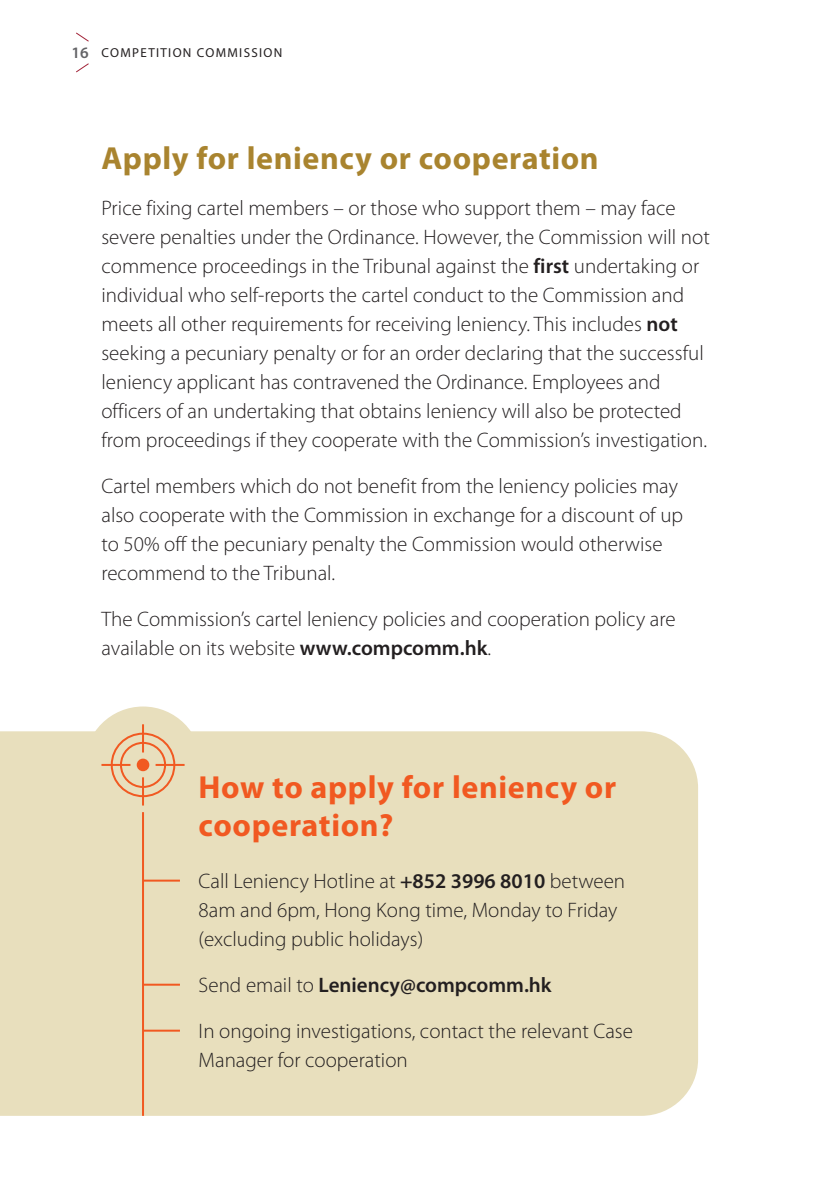
<style>
.page{position:relative;width:840px;height:1191px;background:#fff}
.page>*{position:absolute;margin:0;border:0;box-sizing:border-box;transform-origin:0 0}
.t1{font:700 32px/38px "Myriad Pro";letter-spacing:.02em;color:#f15921}
.t2{font:700 32px "Myriad Pro";letter-spacing:.02em;color:#a9842f}
.t3{font:300 21px/29px "Myriad Pro";color:#231f20}
.t4{font:13px "Myriad Pro";letter-spacing:.1em;color:#231f20}
.s1{font-weight:600;font-size:16px;color:#636366}
.s2{font-weight:600}
</style>
<div class="page">
<div style="left:0;top:731px;width:697px;height:384px;background:#e8dfbd"></div>
<div style="left:84px;top:706px;width:117px;height:117px;background:#e8dfbd;border-radius:50%"></div>
<svg style="left:76px;top:32px;width:13px;height:10px"></svg>
<svg style="left:76px;top:63px;width:13px;height:10px"></svg>
<hr style="left:142px;top:812px;width:2px;height:303px;background:#f15921">
<div style="left:111px;top:732px;width:64px;height:65px;border:2px solid #f15921;border-radius:50%"></div>
<hr style="left:142px;top:724px;width:2px;height:28px;background:#f15921">
<hr style="left:142px;top:777px;width:2px;height:28px;background:#f15921">
<hr style="left:155px;top:764px;width:29px;height:2px;background:#f15921">
<hr style="left:101px;top:764px;width:29px;height:2px;background:#f15921">
<div style="left:120px;top:742px;width:46px;height:46px;border:2px solid #f15921;border-radius:50%"></div>
<div style="left:137px;top:758px;width:12px;height:13px;background:#f15921;border-radius:50%"></div>
<hr style="left:143px;top:879px;width:37px;height:2px;background:#f15921">
<hr style="left:143px;top:983px;width:37px;height:2px;background:#f15921">
<hr style="left:143px;top:1029px;width:37px;height:2px;background:#f15921">
<p class="t4" style="left:72px;top:44px;width:212px"><span class="s1">16</span> COMPETITION COMMISSION</p>
<h1 class="t2" style="left:101px;top:137px;width:498px">Apply for leniency or cooperation</h1>
<p class="t3" style="left:101px;top:193px;width:609px">Price fixing cartel members – or those who support them – may face severe penalties under the Ordinance. However, the Commission will not commence proceedings in the Tribunal against the <span class="s2">first</span> undertaking or individual who self-reports the cartel conduct to the Commission and meets all other requirements for receiving leniency. This includes <span class="s2">not </span>seeking a pecuniary penalty or for an order declaring that the successful leniency applicant has contravened the Ordinance. Employees and officers of an undertaking that obtains leniency will also be protected from proceedings if they cooperate with the Commission’s investigation.</p>
<p class="t3" style="left:101px;top:471px;width:583px">Cartel members which do not benefit from the leniency policies may also cooperate with the Commission in exchange for a discount of up to 50% off the pecuniary penalty the Commission would otherwise recommend to the Tribunal.</p>
<p class="t3" style="left:101px;top:604px;width:575px">The Commission’s cartel leniency policies and cooperation policy are available on its website <span class="s2">www.compcomm.hk</span>.</p>
<h1 class="t1" style="left:198px;top:767px;width:419px">How to apply for leniency or cooperation?</h1>
<p class="t3" style="left:198px;top:866px;width:428px">Call Leniency Hotline at <span class="s2">+852 3996 8010</span> between<br>8am and 6pm, Hong Kong time, Monday to Friday (excluding public holidays)</p>
<p class="t3" style="left:198px;top:961px;width:435px;line-height:46px">Send email to <span class="s2">Leniency@compcomm.hk<br></span>In ongoing investigations, contact the relevant Case</p>
<p class="t3" style="left:198px;top:1045px;width:210px">Manager for cooperation</p>
</div>
